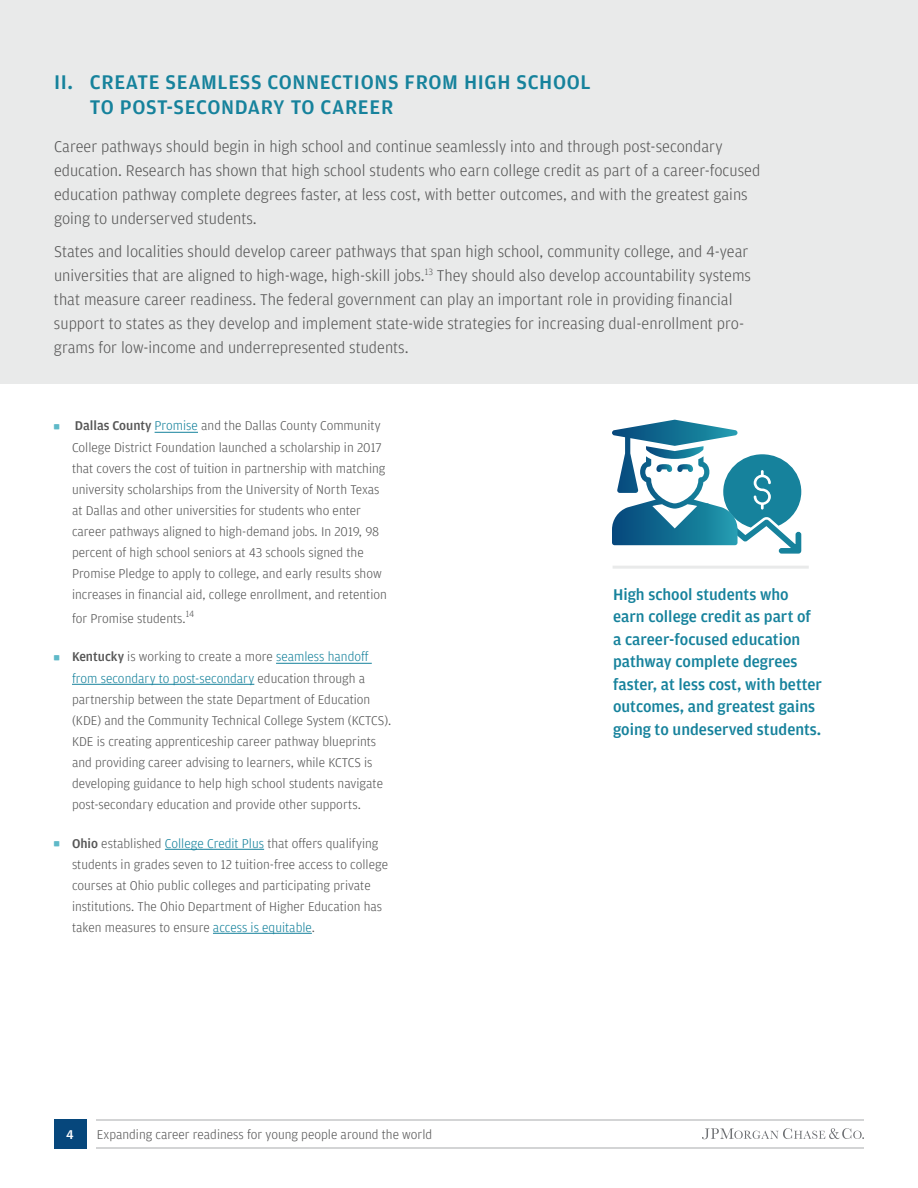
<style>
.page{position:relative;width:918px;height:1188px;background:#fff}
.page>*{position:absolute;margin:0;border:0;box-sizing:border-box;transform-origin:0 0}
.t1{font:500 21px/25.5px "Amplitude";letter-spacing:.03em;color:#16829c}
.t2{font:300 16.5px/24px "Amplitude";color:#565656}
.t3{font:500 16.5px/22.5px "Amplitude";color:#16829c}
.t4{font:300 13.5px/21px "Amplitude";color:#565656}
.t5{font:500 13.5px "Amplitude";color:#fff}
.s1{font-weight:500}
.s2{color:#16829c}
</style>
<div class="page">
<div style="left:54px;top:1119px;width:32px;height:29px;background:#06477c"></div>
<svg style="left:702px;top:1128px;width:162px;height:11px"></svg>
<hr style="left:97px;top:1119px;width:767px;height:2px;background:#d3d4d5">
<hr style="left:97px;top:1147px;width:767px;height:1px;background:#d3d4d5">
<div style="left:0;top:0;width:918px;height:383px;background:#e9eaea"></div>
<hr style="left:155px;top:432px;width:43px;height:1px;background:#16829c">
<hr style="left:276px;top:663px;width:96px;height:1px;background:#16829c">
<hr style="left:72px;top:684px;width:182px;height:1px;background:#16829c">
<hr style="left:165px;top:849px;width:99px;height:1px;background:#16829c">
<hr style="left:213px;top:933px;width:99px;height:1px;background:#16829c">
<svg style="left:612px;top:420px;width:190px;height:134px"></svg>
<div style="left:613px;top:566px;width:196px;height:3px;border:2px solid #e9eaea"></div>
<h2 class="t1" style="left:90px;top:69px;width:502px;text-indent:-36px">II. CREATE SEAMLESS CONNECTIONS FROM HIGH SCHOOL<br>TO POST-SECONDARY TO CAREER</h2>
<p class="t2" style="left:54px;top:134px;width:708px">Career pathways should begin in high school and continue seamlessly into and through post-secondary education. Research has shown that high school students who earn college credit as part of a career-focused education pathway complete degrees faster, at less cost, with better outcomes, and with the greatest gains going to underserved students.</p>
<p class="t2" style="left:54px;top:239px;width:699px">States and localities should develop career pathways that span high school, community college, and 4-year universities that are aligned to high-wage, high-skill jobs.<sup>13</sup> They should also develop accountability systems that measure career readiness. The federal government can play an important role in providing financial support to states as they develop and implement state-wide strategies for increasing dual-enrollment pro&shy;grams for low-income and underrepresented students.</p>
<p class="t4" style="left:72px;top:416px;width:316px"><span class="s1">Dallas County</span> <span class="s2">Promise</span> and the Dallas County Community College District Foundation launched a scholarship in 2017 that covers the cost of tuition in partnership with matching university scholarships from the University of North Texas at Dallas and other universities for students who enter career pathways aligned to high-demand jobs. In 2019, 98 percent of high school seniors at 43 schools signed the Promise Pledge to apply to college, and early results show increases in financial aid, college enrollment, and retention</p>
<p class="t4" style="left:72px;top:608px;width:124px">for Promise students.<sup>14</sup></p>
<p class="t4" style="left:72px;top:647px;width:321px"><span class="s1">Kentucky</span> is working to create a more <span class="s2">seamless handoff from secondary to post-secondary</span> education through a partnership between the state Department of Education (KDE) and the Community Technical College System (KCTCS).<br>KDE is creating apprenticeship career pathway blueprints and providing career advising to learners, while KCTCS is developing guidance to help high school students navigate post-secondary education and provide other supports.</p>
<p class="t4" style="left:72px;top:833px;width:318px"><span class="s1">Ohio</span> established <span class="s2">College Credit Plus</span> that offers qualifying students in grades seven to 12 tuition-free access to college courses at Ohio public colleges and participating private institutions. The Ohio Department of Higher Education has taken measures to ensure <span class="s2">access is equitable</span>.</p>
<p class="t5" style="left:66px;top:1127px;width:9px">4</p>
<p class="t4" style="left:97px;top:1124px;width:337px">Expanding career readiness for young people around the world</p>
<p class="t3" style="left:613px;top:583px;width:211px">High school students who earn college credit as part of a career-focused education pathway complete degrees faster, at less cost, with better outcomes, and greatest gains going to undeserved students.</p>
</div>
